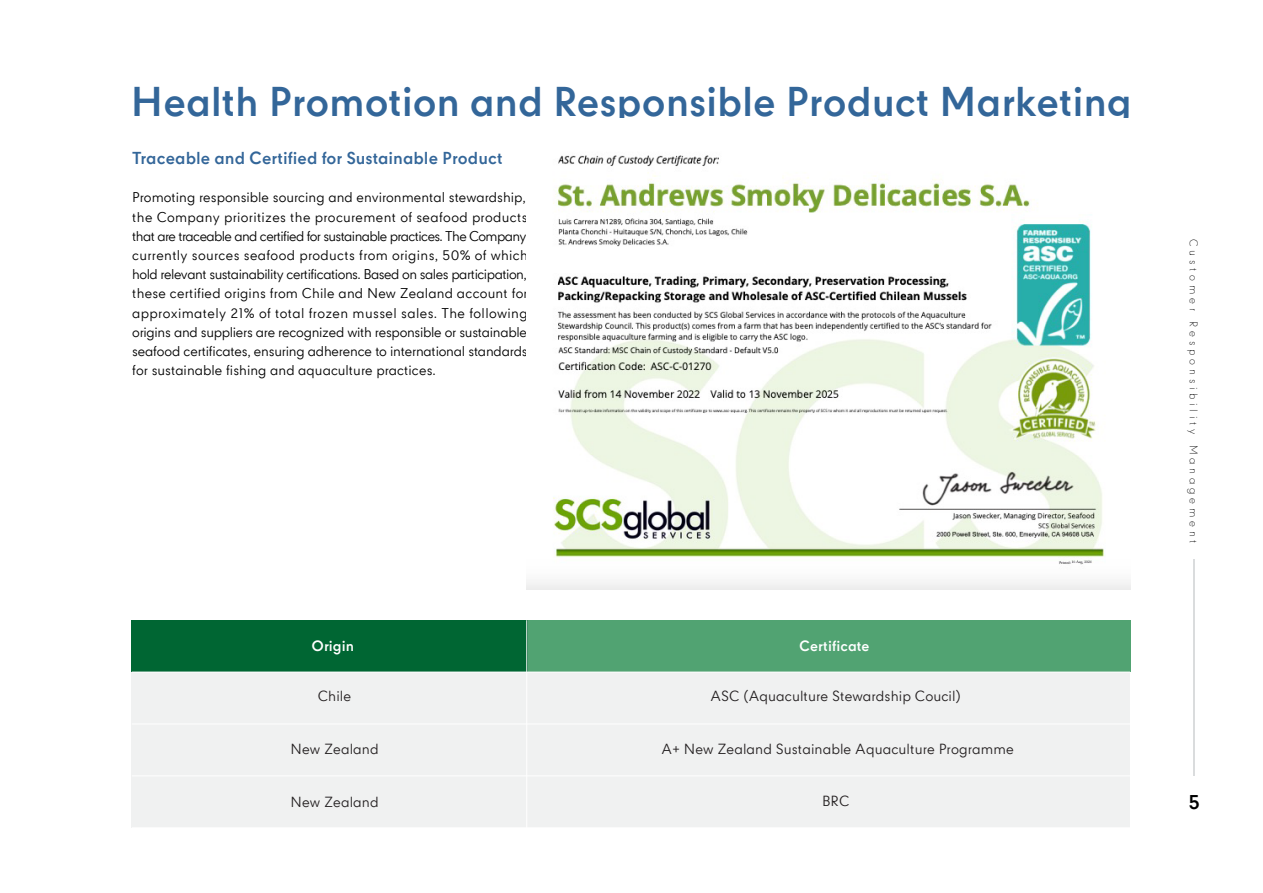
<style>
.page{position:relative;width:1263px;height:893px;background:#fff}
.page>*{position:absolute;margin:0;border:0;box-sizing:border-box;transform-origin:0 0}
.t1{font:700 39.75px "CPN";letter-spacing:-.005em;color:#369}
.t2{font:700 19.5px "CPN";color:#000101}
.t3{font:700 16.5px "CPN";color:#369}
.t4{font:13.95px "CPN";letter-spacing:.005em;color:#231f20}
.t5{font:700 13.95px "CPN";letter-spacing:.005em;color:#fff}
.t6{font:13.5px/19.2px "CPN";color:#000}
.t7{font:300 10.5px "CPN";letter-spacing:.36em;color:#000101}
</style>
<div class="page">
<img style="left:527px;top:155px;width:604px;height:434px">
<div style="left:496px;top:620px;width:346px;height:52px;background:#063"></div>
<div style="left:132px;top:620px;width:364px;height:52px;background:#063"></div>
<div style="left:528px;top:620px;width:602px;height:52px;background:#51a372"></div>
<div style="left:496px;top:672px;width:346px;height:52px;background:#f0f1f1"></div>
<div style="left:132px;top:672px;width:364px;height:52px;background:#f0f1f1"></div>
<div style="left:842px;top:672px;width:288px;height:52px;background:#f0f1f1"></div>
<div style="left:496px;top:724px;width:346px;height:52px;background:#f0f1f1"></div>
<div style="left:132px;top:724px;width:364px;height:52px;background:#f0f1f1"></div>
<div style="left:842px;top:724px;width:288px;height:52px;background:#f0f1f1"></div>
<div style="left:496px;top:776px;width:346px;height:52px;background:#f0f1f1"></div>
<div style="left:132px;top:776px;width:364px;height:52px;background:#f0f1f1"></div>
<div style="left:842px;top:776px;width:288px;height:52px;background:#f0f1f1"></div>
<hr style="left:132px;top:672px;width:998px;height:1px;background:#fff">
<hr style="left:132px;top:723px;width:998px;height:1px;background:#fff">
<hr style="left:132px;top:775px;width:998px;height:1px;background:#fff">
<hr style="left:132px;top:827px;width:998px;height:1px;background:#fff">
<hr style="left:526px;top:620px;width:1px;height:260px;background:#fff">
<hr style="left:1193px;top:560px;width:2px;height:216px;background:#dadcdd">
<h1 class="t1" style="left:131px;top:79px;width:1003px">Health Promotion and Responsible Product Marketing</h1>
<p class="t3" style="left:132px;top:149px;width:372px">Traceable and Certified for Sustainable Product</p>
<p class="t6" style="left:132px;top:189px;width:397px">Promoting responsible sourcing and environmental stewardship, the Company prioritizes the procurement of seafood products that are traceable and certified for sustainable practices. The Company currently sources seafood products from origins, 50% of which hold relevant sustainability certifications. Based on sales participation, these certified origins from Chile and New Zealand account for approximately 21% of total frozen mussel sales. The following origins and suppliers are recognized with responsible or sustainable seafood certificates, ensuring adherence to international standards for sustainable fishing and aquaculture practices.</p>
<p class="t5" style="left:311px;top:638px;width:44px">Origin</p>
<p class="t5" style="left:799px;top:638px;width:72px">Certificate</p>
<p class="t4" style="left:318px;top:686px;width:35px">Chile</p>
<p class="t4" style="left:711px;top:686px;width:252px">ASC (Aquaculture Stewardship Coucil)</p>
<p class="t4" style="left:661px;top:739px;width:354px">A+ New Zealand Sustainable Aquaculture Programme</p>
<p class="t4" style="left:822px;top:792px;width:29px">BRC</p>
<p class="t4" style="left:290px;top:740px;width:90px">New Zealand</p>
<p class="t4" style="left:290px;top:793px;width:90px">New Zealand</p>
<p class="t7" style="left:1201px;top:239px;width:306px;rotate:90deg">Customer Responsibility Management</p>
<h2 class="t2" style="left:1188px;top:791px;width:13px">5</h2>
</div>
